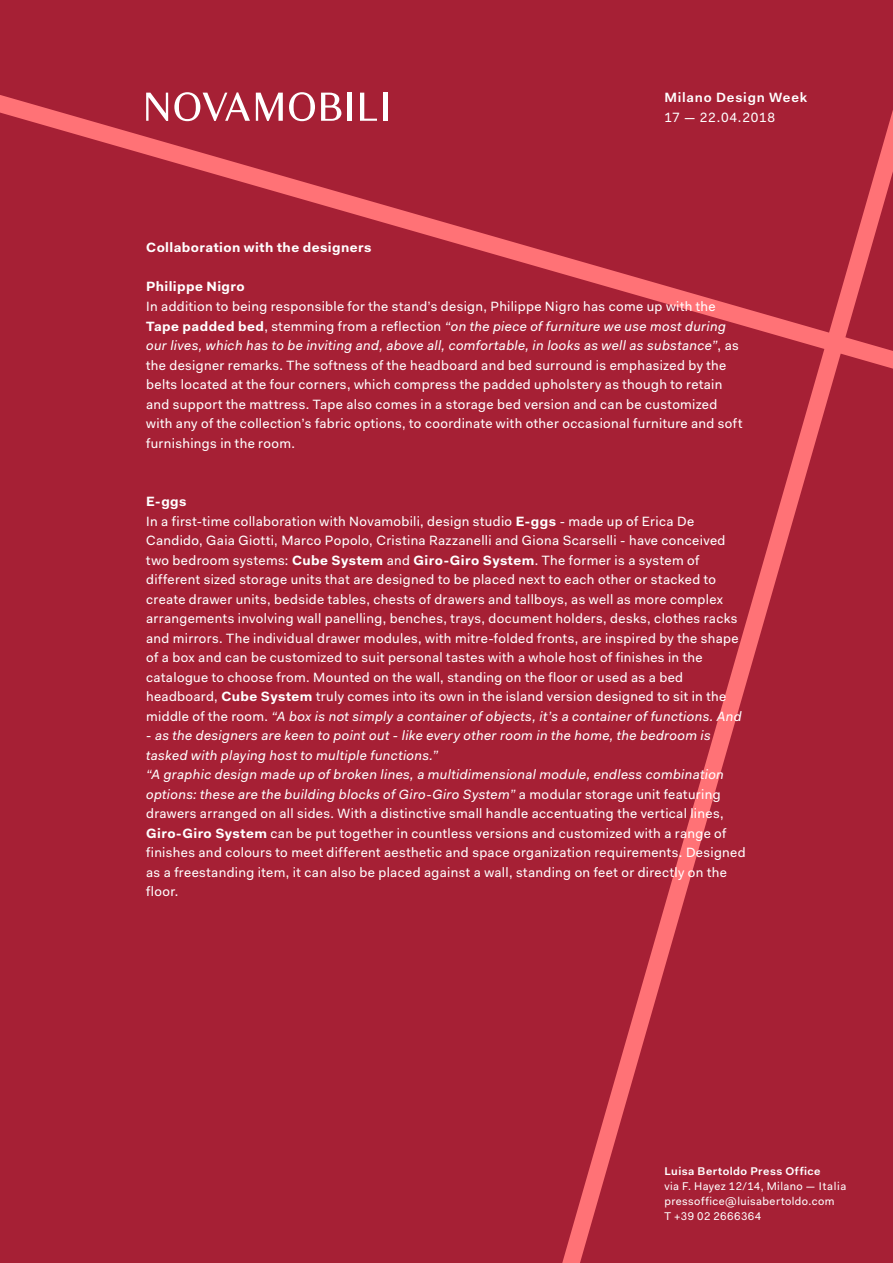
<style>
.page{position:relative;width:893px;height:1263px;background:#a62035}
.page>*{position:absolute;margin:0;border:0;box-sizing:border-box;transform-origin:0 0}
.t1{font:13.5px/19.5px "Fakt";letter-spacing:.03em;color:#fff}
.t2{font:italic 13.5px/19.5px "Fakt";letter-spacing:.025em;color:#fff}
.t3{font:700 13.5px "Fakt";letter-spacing:.03em;color:#fff}
.t4{font:600 13.5px "Fakt";letter-spacing:.06em;color:#fff}
.t5{font:11.25px/15px "Fakt";letter-spacing:.04em;color:#fff}
.t6{font:600 11.25px "Fakt";letter-spacing:.04em;color:#fff}
.s1{font-weight:700}
.s2{font-style:italic}
</style>
<div class="page">
<svg style="left:0;top:92px;width:515px;height:168px"></svg>
<svg style="left:515px;top:110px;width:378px;height:1153px"></svg>
<p class="t4" style="left:664px;top:89px;width:144px">Milano Design Week</p>
<p class="t1" style="left:664px;top:107px;width:112px">17 — 22.04.2018</p>
<p class="t3" style="left:146px;top:240px;width:227px">Collaboration with the designers</p>
<p class="t3" style="left:146px;top:279px;width:100px">Philippe Nigro</p>
<p class="t1" style="left:146px;top:296px;width:598px">In addition to being responsible for the stand’s design, Philippe Nigro has come up with the <span class="s1">Tape padded bed</span>, stemming from a reflection <span class="s2">“on the piece of furniture we use most during our lives, which has to be inviting and, above all, comfortable, in looks as well as substance”</span>, as the designer remarks. The softness of the headboard and bed surround is emphasized by the belts located at the four corners, which compress the padded upholstery as though to retain and support the mattress. Tape also comes in a storage bed version and can be customized with any of the collection’s fabric options, to coordinate with other occasional furniture and soft furnishings in the room.</p>
<p class="t3" style="left:146px;top:493px;width:42px">E-ggs</p>
<p class="t1" style="left:146px;top:511px;width:597px">In a first-time collaboration with Novamobili, design studio <span class="s1">E-ggs</span> - made up of Erica De Candido, Gaia Giotti, Marco Popolo, Cristina Razzanelli and Giona Scarselli - have conceived two bedroom systems: <span class="s1">Cube System</span> and <span class="s1">Giro-Giro System</span>. The former is a system of different sized storage units that are designed to be placed next to each other or stacked to create drawer units, bedside tables, chests of drawers and tallboys, as well as more complex arrangements involving wall panelling, benches, trays, document holders, desks, clothes racks and mirrors. The individual drawer modules, with mitre-folded fronts, are inspired by the shape of a box and can be customized to suit personal tastes with a whole host of finishes in the catalogue to choose from. Mounted on the wall, standing on the floor or used as a bed headboard, <span class="s1">Cube System</span> truly comes into its own in the island version designed to sit in the middle of the room. <span class="s2">“A box is not simply a container of objects, it’s a container of functions. And</span></p>
<p class="t2" style="left:146px;top:725px;width:566px">- as the designers are keen to point out - like every other room in the home, the bedroom is tasked with playing host to multiple functions.”</p>
<p class="t1" style="left:146px;top:764px;width:601px"><span class="s2">“A graphic design made up of broken lines, a multidimensional module, endless combination options: these are the building blocks of Giro-Giro System”</span> a modular storage unit featuring drawers arranged on all sides. With a distinctive small handle accentuating the vertical lines, <span class="s1">Giro-Giro System</span> can be put together in countless versions and customized with a range of finishes and colours to meet different aesthetic and space organization requirements. Designed as a freestanding item, it can also be placed against a wall, standing on feet or directly on the floor.</p>
<p class="t6" style="left:664px;top:1165px;width:158px">Luisa Bertoldo Press Office</p>
<p class="t5" style="left:664px;top:1179px;width:183px">via F. Hayez 12/14, Milano — Italia pressoffice@luisabertoldo.com<br>T +39 02 2666364</p>
</div>
